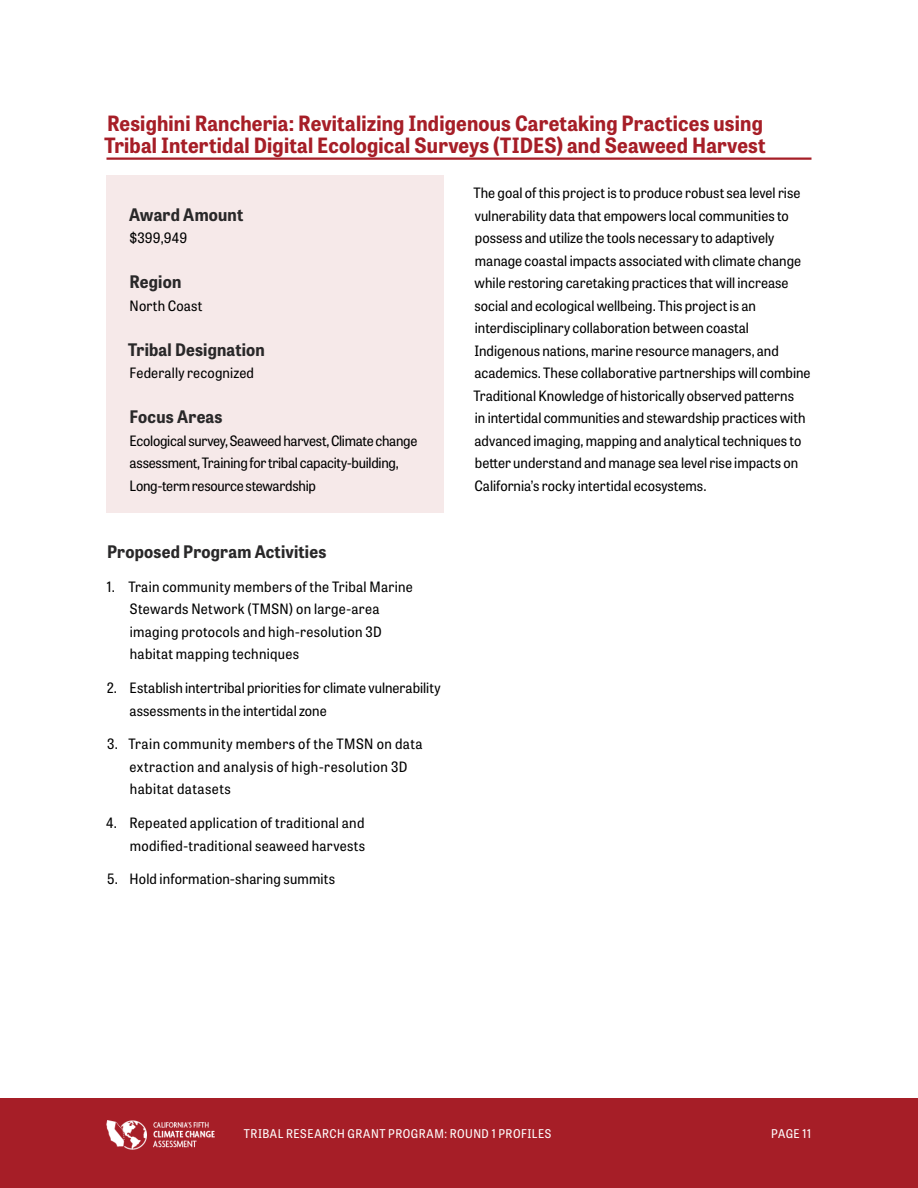
<style>
.page{position:relative;width:918px;height:1188px;background:#fff}
.page>*{position:absolute;margin:0;border:0;box-sizing:border-box;transform-origin:0 0}
._0_-_Header_2{font:700 21px/22.5px "Tablet Gothic Narrow";letter-spacing:.01em;color:#a61e27}
._0_-_Header_3{font:700 17.25px "Tablet Gothic Narrow";letter-spacing:.01em;color:#292829}
._0_-_First_Paragraph{font:14.25px/22.5px "Tablet Gothic Narrow";color:#000}
._0_-_First_Paragraph-2{font:14.25px/22.5px "Tablet Gothic Narrow";letter-spacing:.02em;color:#000}
._0_-_First_Paragraph-3{font:14.25px/22.5px "Tablet Gothic Narrow";letter-spacing:-.02em;color:#000}
._0_-_First_Paragraph-4{font:14.25px/22.5px "Tablet Gothic Narrow";letter-spacing:.03em;color:#000}
.t1{font:12px "Tablet Gothic Narrow";letter-spacing:.04em;color:#fff}
</style>
<div class="page">
<div style="left:0;top:1098px;width:918px;height:90px;background:#a61e27"></div>
<img style="left:106px;top:1120px;width:108px;height:30px">
<div style="left:106px;top:176px;width:338px;height:337px;background:#f6e9e9"></div>
<hr style="left:106px;top:158px;width:706px;height:2px;background:#a61e27">
<h2 class="_0_-_Header_2" style="left:105px;top:111px;width:663px">Resighini Rancheria: Revitalizing Indigenous Caretaking Practices using<br>Tribal Intertidal Digital Ecological Surveys (TIDES) and Seaweed Harvest</h2>
<h3 class="_0_-_Header_3" style="left:129px;top:202px;width:116px">Award Amount</h3>
<p class="_0_-_First_Paragraph" style="left:129px;top:226px;width:59px">$399,949</p>
<h3 class="_0_-_Header_3" style="left:130px;top:270px;width:53px">Region</h3>
<p class="_0_-_First_Paragraph" style="left:130px;top:294px;width:74px">North Coast</p>
<h3 class="_0_-_Header_3" style="left:128px;top:337px;width:138px">Tribal Designation</h3>
<p class="_0_-_First_Paragraph" style="left:130px;top:361px;width:126px">Federally recognized</p>
<h3 class="_0_-_Header_3" style="left:130px;top:405px;width:95px">Focus Areas</h3>
<p class="_0_-_First_Paragraph-3" style="left:130px;top:429px;width:289px">Ecological survey, Seaweed harvest, Climate change assessment, Training for tribal capacity-building,<br>Long-term resource stewardship</p>
<h3 class="_0_-_Header_3" style="left:107px;top:540px;width:221px">Proposed Program Activities</h3>
<p class="_0_-_First_Paragraph-2" style="left:130px;top:575px;width:285px;text-indent:-23px">1. Train community members of the Tribal Marine Stewards Network (TMSN) on large-area imaging protocols and high-resolution 3D habitat mapping techniques</p>
<p class="_0_-_First_Paragraph" style="left:130px;top:676px;width:312px;text-indent:-23px">2. Establish intertribal priorities for climate vulnerability assessments in the intertidal zone</p>
<p class="_0_-_First_Paragraph-4" style="left:130px;top:732px;width:295px;text-indent:-23px">3. Train community members of the TMSN on data extraction and analysis of high-resolution 3D habitat datasets</p>
<p class="_0_-_First_Paragraph-2" style="left:106px;top:811px;width:260px;text-align:right">4. Repeated application of traditional and modified-traditional seaweed harvests</p>
<p class="_0_-_First_Paragraph" style="left:107px;top:867px;width:229px">5. Hold information-sharing summits</p>
<p class="_0_-_First_Paragraph" style="left:473px;top:181px;width:339px">The goal of this project is to produce robust sea level rise vulnerability data that empowers local communities to possess and utilize the tools necessary to adaptively manage coastal impacts associated with climate change while restoring caretaking practices that will increase social and ecological wellbeing. This project is an interdisciplinary collaboration between coastal Indigenous nations, marine resource managers, and academics. These collaborative partnerships will combine Traditional Knowledge of historically observed patterns<br>in intertidal communities and stewardship practices with advanced imaging, mapping and analytical techniques to better understand and manage sea level rise impacts on California’s rocky intertidal ecosystems.</p>
<p class="t1" style="left:244px;top:1125px;width:309px">TRIBAL RESEARCH GRANT PROGRAM: ROUND 1 PROFILES</p>
<p class="t1" style="left:771px;top:1125px;width:41px">PAGE 11</p>
</div>
